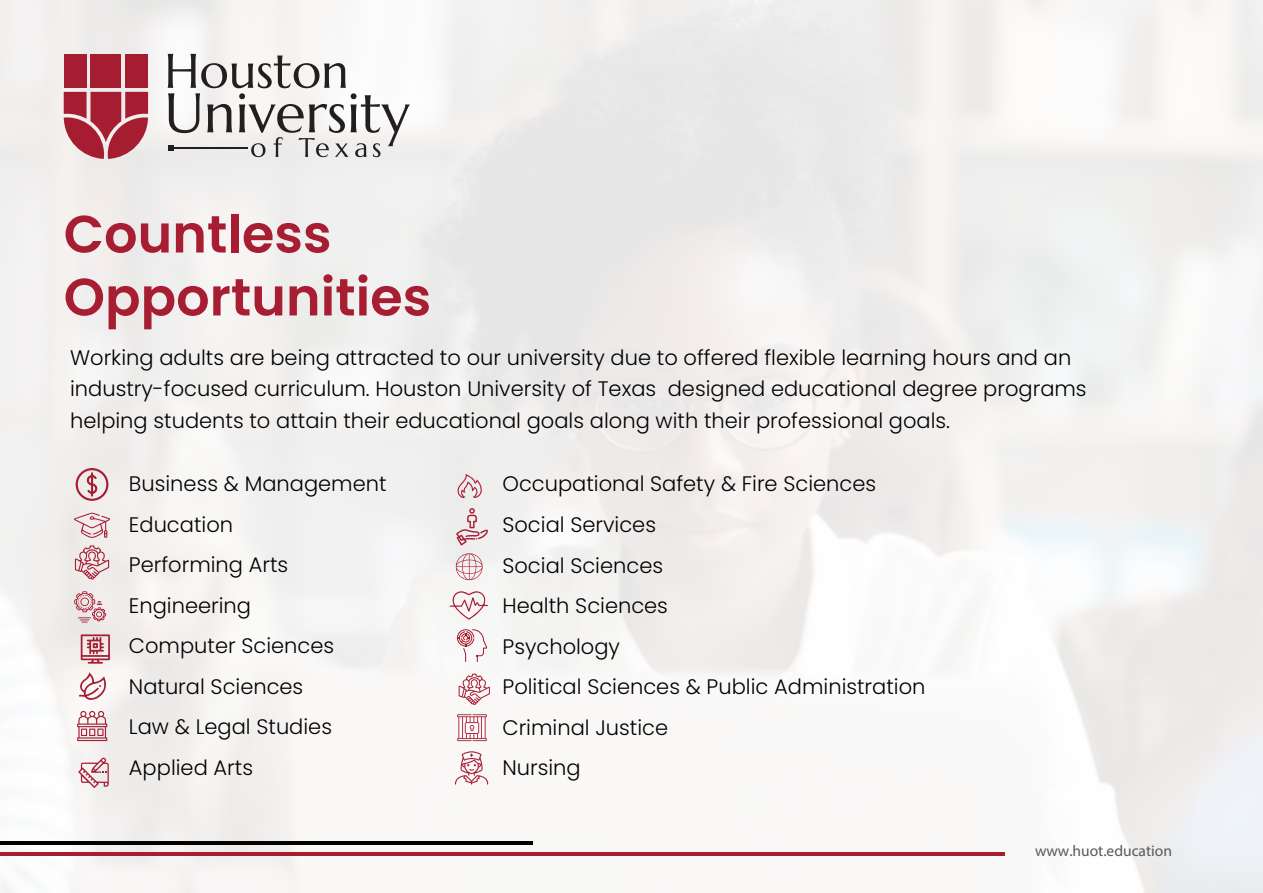
<style>
.page{position:relative;width:1263px;height:893px;background:#fff}
.page>*{position:absolute;margin:0;border:0;box-sizing:border-box;transform-origin:0 0}
.t1{font:600 52.5px/63px "Poppins";color:#a71e33}
.t2{font:300 21px/40.5px "Poppins";color:#000}
.t3{font:15.6px "Myriad Pro";color:#585a5b}
</style>
<div class="page">
<img style="left:0;top:0;width:1263px;height:893px">
<hr style="left:0;top:852px;width:1005px;height:3px;background:#a71e33">
<hr style="left:0;top:842px;width:532px;height:3px;background:#000">
<svg style="left:456px;top:508px;width:32px;height:37px"></svg>
<svg style="left:457px;top:714px;width:30px;height:27px"></svg>
<svg style="left:77px;top:711px;width:30px;height:30px"></svg>
<svg style="left:74px;top:591px;width:32px;height:31px"></svg>
<svg style="left:457px;top:629px;width:30px;height:33px"></svg>
<svg style="left:78px;top:757px;width:31px;height:31px"></svg>
<svg style="left:79px;top:672px;width:27px;height:28px"></svg>
<svg style="left:81px;top:634px;width:29px;height:30px"></svg>
<svg style="left:449px;top:591px;width:39px;height:29px"></svg>
<svg style="left:76px;top:468px;width:32px;height:33px"></svg>
<svg style="left:74px;top:513px;width:36px;height:25px"></svg>
<svg style="left:457px;top:474px;width:25px;height:24px"></svg>
<svg style="left:75px;top:545px;width:34px;height:35px"></svg>
<svg style="left:456px;top:553px;width:27px;height:27px"></svg>
<svg style="left:459px;top:674px;width:31px;height:31px"></svg>
<svg style="left:455px;top:751px;width:33px;height:34px"></svg>
<svg style="left:168px;top:54px;width:242px;height:103px"></svg>
<div style="left:90px;top:54px;width:31px;height:34px;background:#a61d32"></div>
<div style="left:125px;top:54px;width:23px;height:34px;background:#a61d32"></div>
<div style="left:64px;top:54px;width:23px;height:34px;background:#a61d32"></div>
<svg style="left:64px;top:92px;width:84px;height:67px;background:#b85261"></svg>
<h1 class="t1" style="left:64px;top:203px;width:369px">Countless<br>Opportunities</h1>
<p class="t2" style="left:70px;top:342px;width:1018px;line-height:31.5px">Working adults are being attracted to our university due to offered flexible learning hours and an industry-focused curriculum. Houston University of Texas designed educational degree programs helping students to attain their educational goals along with their professional goals.</p>
<p class="t2" style="left:129px;top:464px;width:259px">Business &amp; Management<br>Education<br>Performing Arts<br>Engineering<br>Computer Sciences<br>Natural Sciences<br>Law &amp; Legal Studies<br>Applied Arts</p>
<p class="t2" style="left:502px;top:464px;width:424px">Occupational Safety &amp; Fire Sciences<br>Social Services<br>Social Sciences<br>Health Sciences<br>Psychology<br>Political Sciences &amp; Public Administration<br>Criminal Justice<br>Nursing</p>
<p class="t3" style="left:1035px;top:841px;width:138px">www.huot.education</p>
</div>
